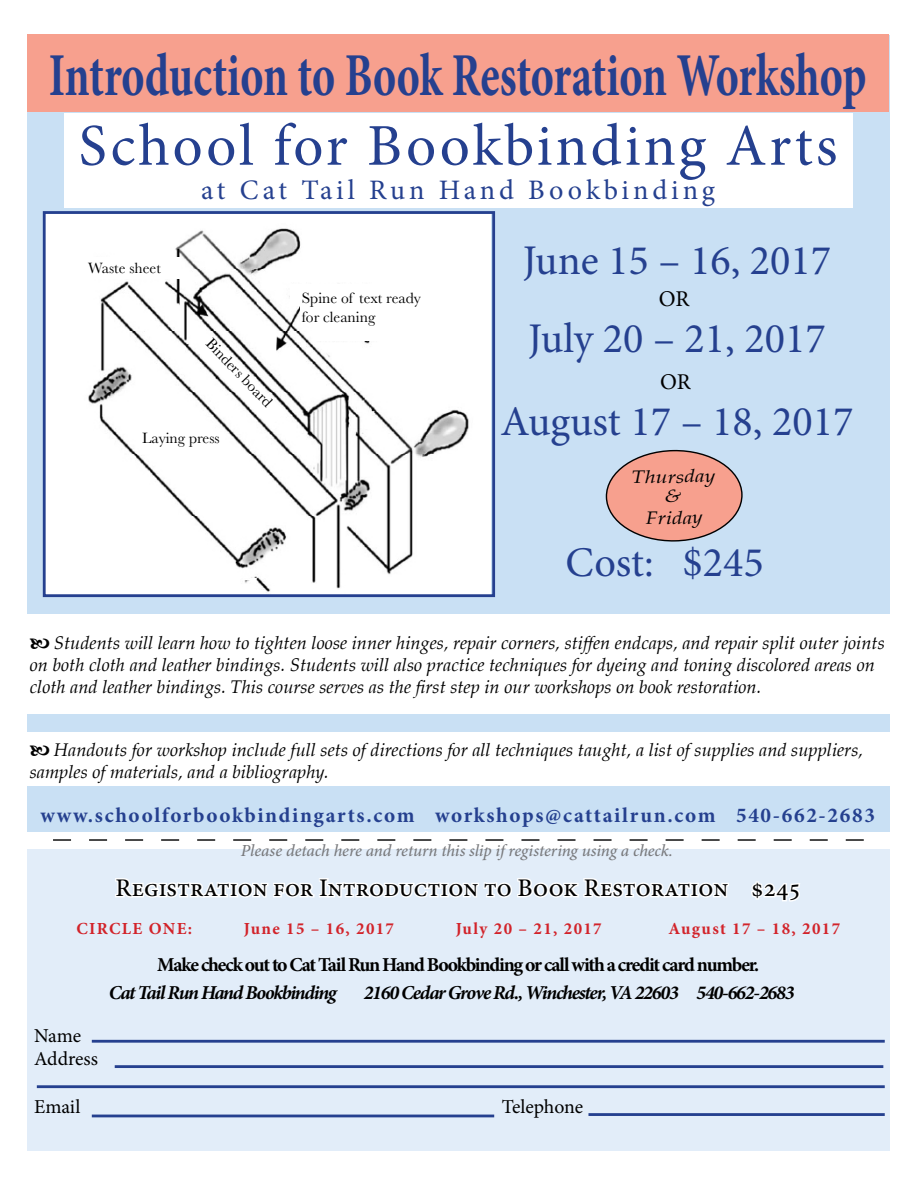
<style>
.page{position:relative;width:918px;height:1188px;background:#fff}
.page>*{position:absolute;margin:0;border:0;box-sizing:border-box;transform-origin:0 0}
.t1{font:700 60.9px "Minion Pro";letter-spacing:-.005em;color:#25408f;scale:.72 1}
.t2{font:59.25px "Minion Pro";letter-spacing:.045em;color:#25408f}
.t3{font:42.3px/82.9px "Minion Pro";color:#25408f;text-align:center}
.t4{font:28.2px "Minion Pro";letter-spacing:.135em;color:#25408f}
.t5{font:500 25.35px "Minion Pro";color:#000}
.t6{font:22.5px "Minion Pro";color:#000}
.t7{font:700 21.15px "Minion Pro";letter-spacing:.08em;color:#25408f}
.t8{font:italic 700 19.8px "Minion Pro";letter-spacing:-.065em;color:#000}
.t9{font:700 19.8px "Minion Pro";letter-spacing:-.06em;color:#000}
.t10{font:19.8px/23.7px "Minion Pro";letter-spacing:-.005em;color:#000}
.t11{font:italic 18.3px/22px "Palatino";color:#000}
.t12{font:italic 18px/19.5px "Palatino";color:#000;text-align:center;scale:1.19 1}
.t13{font:italic 500 16.95px "Minion Pro";letter-spacing:-.005em;color:#797a7d}
.t14{font:700 16.95px "Minion Pro";letter-spacing:.08em;color:#d2232a}
.t15{font:15.45px/18.6px "Baskerville";color:#000}
</style>
<div class="page">
<div style="left:27px;top:849px;width:863px;height:302px;background:#e2edf9"></div>
<div style="left:27px;top:35px;width:863px;height:796px;background:#c9e0f4"></div>
<div style="left:64px;top:113px;width:788px;height:94px;background:#fff"></div>
<div style="left:27px;top:34px;width:861px;height:78px;background:#f7a08e"></div>
<div style="left:27px;top:614px;width:863px;height:99px;background:#fff"></div>
<div style="left:27px;top:732px;width:862px;height:54px;background:#fff"></div>
<svg style="left:115px;top:878px;width:614px;height:20px"></svg>
<svg style="left:751px;top:881px;width:49px;height:21px"></svg>
<svg style="left:53px;top:839px;width:811px;height:2px"></svg>
<img style="left:47px;top:215px;width:443px;height:378px">
<div style="left:43px;top:211px;width:452px;height:386px;border:3px solid #25408f"></div>
<hr style="left:92px;top:1040px;width:793px;height:3px;background:#25408f">
<hr style="left:115px;top:1065px;width:768px;height:3px;background:#25408f">
<hr style="left:37px;top:1085px;width:848px;height:3px;background:#25408f">
<hr style="left:92px;top:1115px;width:402px;height:2px;background:#25408f">
<hr style="left:588px;top:1113px;width:297px;height:3px;background:#25408f">
<svg style="left:606px;top:450px;width:137px;height:92px"></svg>
<div style="left:290px;top:284px;width:92px;height:21px;background:#fff"></div>
<div style="left:301px;top:301px;width:92px;height:21px;background:#fff"></div>
<div style="left:313px;top:319px;width:92px;height:21px;background:#fff"></div>
<div style="left:88px;top:258px;width:92px;height:21px;background:#fff"></div>
<svg style="left:198px;top:337px;width:88px;height:90px;background:#e4e4e4"></svg>
<div style="left:142px;top:433px;width:82px;height:20px;background:#fff"></div>
<h1 class="t1" style="left:49px;top:33px;width:1137px">Introduction to Book Restoration Workshop</h1>
<h2 class="t2" style="left:79px;top:106px;width:760px">School for Bookbinding Arts</h2>
<h3 class="t4" style="left:201px;top:171px;width:516px">at Cat Tail Run Hand Bookbinding</h3>
<p class="t15" style="left:88px;top:259px;width:74px">Waste sheet</p>
<p class="t15" style="left:215px;top:334px;width:90px;rotate:46deg">Binders board</p>
<p class="t15" style="left:142px;top:429px;width:79px">Laying press</p>
<p class="t15" style="left:302px;top:289px;width:120px">Spine of text ready for cleaning</p>
<h3 class="t3" style="left:523px;top:219px;width:310px">June 15 – 16, 2017</h3>
<p class="t6" style="left:659px;top:284px;width:32px">OR</p>
<h3 class="t3" style="left:501px;top:297px;width:354px">July 20 – 21, 2017<br>August 17 – 18, 2017</h3>
<p class="t6" style="left:660px;top:367px;width:32px">OR</p>
<p class="t12" style="left:632px;top:467px;width:72px;rotate:-1deg">Thursday &amp;</p>
<p class="t12" style="left:645px;top:508px;width:50px;rotate:-1deg">Friday</p>
<h3 class="t3" style="left:566px;top:522px;width:200px">Cost: $245</h3>
<p class="t11" style="left:30px;top:632px;width:857px;text-indent:24px">Students will learn how to tighten loose inner hinges, repair corners, stiffen endcaps, and repair split outer joints on both cloth and leather bindings. Students will also practice techniques for dyeing and toning discolored areas on cloth and leather bindings. This course serves as the first step in our workshops on book restoration.</p>
<p class="t11" style="left:30px;top:738px;width:835px;text-indent:24px">Handouts for workshop include full sets of directions for all techniques taught, a list of supplies and suppliers, samples of materials, and a bibliography.</p>
<p class="t7" style="left:40px;top:800px;width:836px">www.schoolforbookbindingarts.com workshops@cattailrun.com 540-662-2683</p>
<p class="t13" style="left:241px;top:839px;width:434px">Please detach here and return this slip if registering using a check.</p>
<h3 class="t5" style="left:115px;top:871px;width:687px">Registration for Introduction to Book Restoration $245</h3>
<p class="t14" style="left:76px;top:916px;width:117px">CIRCLE ONE:</p>
<p class="t14" style="left:244px;top:916px;width:152px">June 15 – 16, 2017</p>
<p class="t14" style="left:456px;top:916px;width:148px">July 20 – 21, 2017</p>
<p class="t14" style="left:668px;top:916px;width:173px">August 17 – 18, 2017</p>
<p class="t9" style="left:157px;top:951px;width:604px">Make check out to Cat Tail Run Hand Bookbinding or call with a credit card number.</p>
<p class="t8" style="left:109px;top:978px;width:229px">Cat Tail Run Hand Bookbinding</p>
<p class="t8" style="left:364px;top:978px;width:432px">2160 Cedar Grove Rd., Winchester, VA 22603 540-662-2683</p>
<p class="t10" style="left:34px;top:1024px;width:65px">Name<br>Address</p>
<p class="t10" style="left:34px;top:1095px;width:48px">Email</p>
<p class="t10" style="left:502px;top:1095px;width:83px">Telephone</p>
</div>
